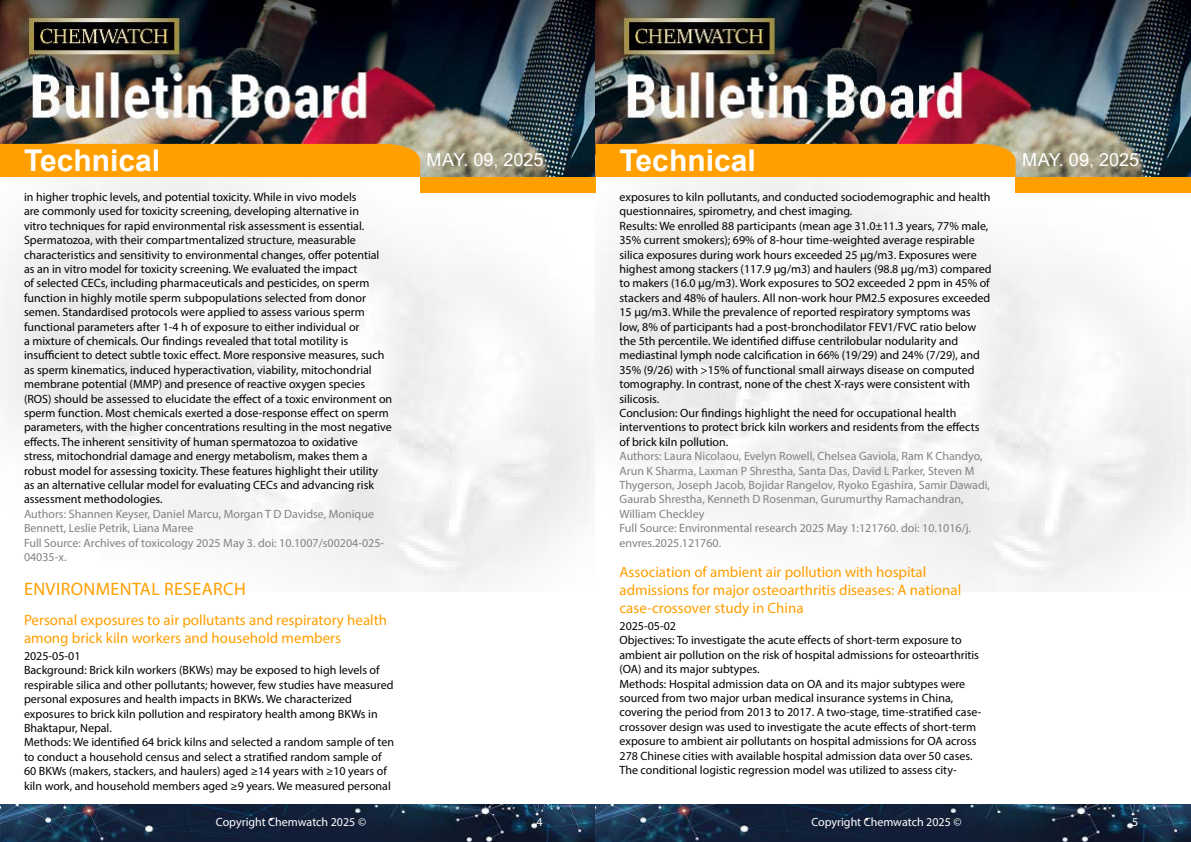
<style>
.page{position:relative;width:1191px;height:842px;background:#fff}
.page>*{position:absolute;margin:0;border:0;box-sizing:border-box;transform-origin:0 0}
.t1{font:700 30px "Arial";color:#fff}
.t2{font:18px "Arial";color:#fff}
.t3{font:18px "Myriad Pro";letter-spacing:.02em;color:#ff9f00}
.t4{font:15px/18px "Myriad Pro";color:#ff9f00}
.t5{font:12px/14.4px "Myriad Pro";color:#000}
.t6{font:12px/14.4px "Myriad Pro";color:#808285}
.t7{font:12px "Myriad Pro";color:#fff}
</style>
<div class="page">
<img style="left:0;top:0;width:1191px;height:592px">
<div style="left:420px;top:177px;width:175px;height:15px;background:#ff9f00"></div>
<div style="left:1015px;top:177px;width:176px;height:15px;background:#ff9f00"></div>
<div style="left:0;top:144px;width:420px;height:33px;background:#ff9f00"></div>
<div style="left:595px;top:144px;width:420px;height:33px;background:#ff9f00"></div>
<img style="left:0;top:804px;width:1191px;height:38px">
<h1 class="t1" style="left:24px;top:139px;width:138px">Technical</h1>
<h2 class="t2" style="left:426px;top:148px;width:118px">May. 09, 2025</h2>
<h1 class="t1" style="left:619px;top:139px;width:138px">Technical</h1>
<h2 class="t2" style="left:1022px;top:148px;width:118px">May. 09, 2025</h2>
<p class="t5" style="left:24px;top:190px;width:370px">in higher trophic levels, and potential toxicity. While in vivo models<br>are commonly used for toxicity screening, developing alternative in<br>vitro techniques for rapid environmental risk assessment is essential.<br>Spermatozoa, with their compartmentalized structure, measurable characteristics and sensitivity to environmental changes, offer potential as an in vitro model for toxicity screening. We evaluated the impact<br>of selected CECs, including pharmaceuticals and pesticides, on sperm function in highly motile sperm subpopulations selected from donor semen. Standardised protocols were applied to assess various sperm functional parameters after 1-4 h of exposure to either individual or<br>a mixture of chemicals. Our findings revealed that total motility is insufficient to detect subtle toxic effect. More responsive measures, such as sperm kinematics, induced hyperactivation, viability, mitochondrial membrane potential (MMP) and presence of reactive oxygen species (ROS) should be assessed to elucidate the effect of a toxic environment on sperm function. Most chemicals exerted a dose-response effect on sperm parameters, with the higher concentrations resulting in the most negative effects. The inherent sensitivity of human spermatozoa to oxidative<br>stress, mitochondrial damage and energy metabolism, makes them a robust model for assessing toxicity. These features highlight their utility<br>as an alternative cellular model for evaluating CECs and advancing risk assessment methodologies.</p>
<p class="t6" style="left:24px;top:506px;width:362px">Authors: Shannen Keyser, Daniel Marcu, Morgan T D Davidse, Monique Bennett, Leslie Petrik, Liana Maree<br>Full Source: Archives of toxicology 2025 May 3. doi: 10.1007/s00204-025- 04035-x.</p>
<h2 class="t3" style="left:24px;top:577px;width:223px">ENVIRONMENTAL RESEARCH</h2>
<p class="t4" style="left:24px;top:610px;width:365px">Personal exposures to air pollutants and respiratory health among brick kiln workers and household members</p>
<p class="t5" style="left:24px;top:649px;width:372px">2025-05-01<br>Background: Brick kiln workers (BKWs) may be exposed to high levels of respirable silica and other pollutants; however, few studies have measured personal exposures and health impacts in BKWs. We characterized exposures to brick kiln pollution and respiratory health among BKWs in Bhaktapur, Nepal.<br>Methods: We identified 64 brick kilns and selected a random sample of ten to conduct a household census and select a stratified random sample of 60 BKWs (makers, stackers, and haulers) aged ≥14 years with ≥10 years of kiln work, and household members aged ≥9 years. We measured personal</p>
<p class="t5" style="left:619px;top:190px;width:374px">exposures to kiln pollutants, and conducted sociodemographic and health questionnaires, spirometry, and chest imaging.<br>Results: We enrolled 88 participants (mean age 31.0±11.3 years, 77% male, 35% current smokers); 69% of 8-hour time-weighted average respirable silica exposures during work hours exceeded 25 μg/m3. Exposures were highest among stackers (117.9 μg/m3) and haulers (98.8 μg/m3) compared to makers (16.0 μg/m3). Work exposures to SO2 exceeded 2 ppm in 45% of stackers and 48% of haulers. All non-work hour PM2.5 exposures exceeded 15 μg/m3. While the prevalence of reported respiratory symptoms was low, 8% of participants had a post-bronchodilator FEV1/FVC ratio below the 5th percentile. We identified diffuse centrilobular nodularity and mediastinal lymph node calcification in 66% (19/29) and 24% (7/29), and 35% (9/26) with &gt;15% of functional small airways disease on computed tomography. In contrast, none of the chest X-rays were consistent with silicosis.<br>Conclusion: Our findings highlight the need for occupational health interventions to protect brick kiln workers and residents from the effects of brick kiln pollution.</p>
<p class="t6" style="left:619px;top:449px;width:372px">Authors: Laura Nicolaou, Evelyn Rowell, Chelsea Gaviola, Ram K Chandyo, Arun K Sharma, Laxman P Shrestha, Santa Das, David L Parker, Steven M Thygerson, Joseph Jacob, Bojidar Rangelov, Ryoko Egashira, Samir Dawadi, Gaurab Shrestha, Kenneth D Rosenman, Gurumurthy Ramachandran, William Checkley<br>Full Source: Environmental research 2025 May 1:121760. doi: 10.1016/j. envres.2025.121760.</p>
<p class="t4" style="left:619px;top:562px;width:343px">Association of ambient air pollution with hospital admissions for major osteoarthritis diseases: A national case-crossover study in China</p>
<p class="t5" style="left:619px;top:619px;width:363px">2025-05-02<br>Objectives: To investigate the acute effects of short-term exposure to ambient air pollution on the risk of hospital admissions for osteoarthritis (OA) and its major subtypes.<br>Methods: Hospital admission data on OA and its major subtypes were sourced from two major urban medical insurance systems in China, covering the period from 2013 to 2017. A two-stage, time-stratified case&shy;crossover design was used to investigate the acute effects of short-term exposure to ambient air pollutants on hospital admissions for OA across 278 Chinese cities with available hospital admission data over 50 cases.<br>The conditional logistic regression model was utilized to assess city-</p>
<p class="t7" style="left:216px;top:815px;width:152px">Copyright Chemwatch 2025 ©</p>
<p class="t7" style="left:536px;top:815px;width:8px">4</p>
<p class="t7" style="left:811px;top:815px;width:152px">Copyright Chemwatch 2025 ©</p>
<p class="t7" style="left:1132px;top:815px;width:8px">5</p>
</div>
